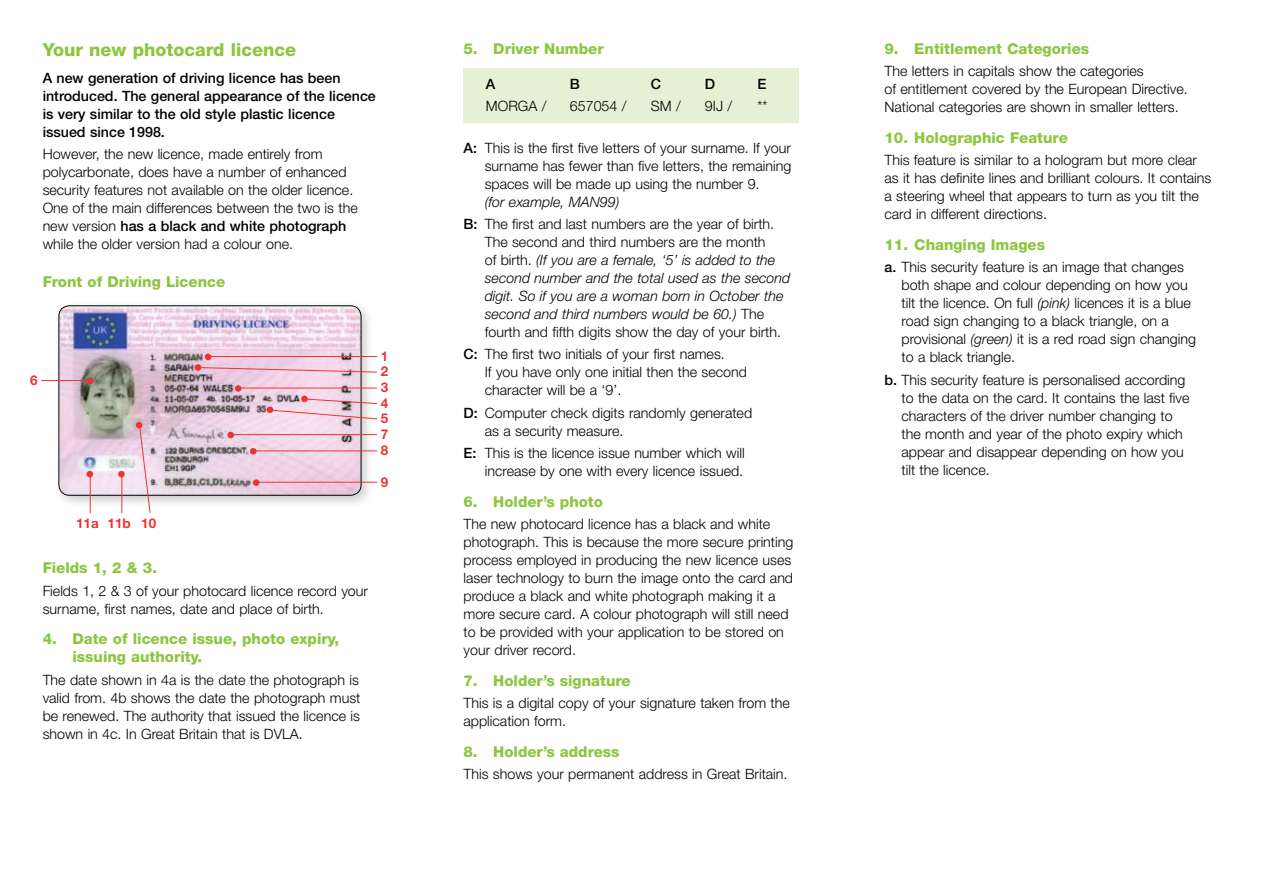
<style>
.page{position:relative;width:1263px;height:893px;background:#fff}
.page>*{position:absolute;margin:0;border:0;box-sizing:border-box;transform-origin:0 0}
.t1{font:800 18px "Helvetica Neue";color:#8cc63f}
.t2{font:800 15px/18px "Helvetica Neue";color:#8cc63f}
.t3{font:300 14.25px/18px "Helvetica Neue";color:#000}
.t4{font:italic 300 14.25px/18px "Helvetica Neue";color:#000}
.t5{font:500 14.25px/18px "Helvetica Neue";color:#000}
.t6{font:700 13.5px/15.6px "Helvetica Neue";color:#ee3433;text-align:justify}
.s1{font-weight:500}
.s2{font-style:italic}
.s3{font-style:normal}
</style>
<div class="page">
<div style="left:463px;top:69px;width:336px;height:54px;background:#e5f0d4"></div>
<div style="left:53px;top:300px;width:322px;height:209px;background:#000;opacity:.2"></div>
<img style="left:59px;top:306px;width:302px;height:189px;border-radius:11px">
<div style="left:59px;top:305px;width:302px;height:191px;border:1px solid #000;border-radius:11px"></div>
<hr style="left:41px;top:380px;width:50px;height:1px;background:#ee3433">
<svg style="left:87px;top:378px;width:6px;height:6px"></svg>
<hr style="left:208px;top:356px;width:169px;height:1px;background:#ee3433">
<svg style="left:205px;top:354px;width:6px;height:6px"></svg>
<svg style="left:198px;top:367px;width:180px;height:6px"></svg>
<div style="left:195px;top:364px;width:6px;height:7px;background:#ee3433;border-radius:50%"></div>
<hr style="left:238px;top:388px;width:139px;height:1px;background:#ee3433">
<div style="left:235px;top:385px;width:6px;height:7px;background:#ee3433;border-radius:50%"></div>
<div style="left:301px;top:396px;width:7px;height:6px;background:#ee3433;border-radius:50%"></div>
<svg style="left:270px;top:398px;width:108px;height:22px;background:#e6c6d1"></svg>
<div style="left:267px;top:406px;width:6px;height:7px;background:#ee3433;border-radius:50%"></div>
<hr style="left:230px;top:434px;width:147px;height:1px;background:#ee3433">
<div style="left:227px;top:432px;width:7px;height:6px;background:#ee3433;border-radius:50%"></div>
<hr style="left:253px;top:451px;width:124px;height:1px;background:#ee3433">
<div style="left:250px;top:448px;width:6px;height:7px;background:#ee3433;border-radius:50%"></div>
<hr style="left:253px;top:482px;width:124px;height:1px;background:#ee3433">
<div style="left:253px;top:479px;width:6px;height:7px;background:#ee3433;border-radius:50%"></div>
<hr style="left:90px;top:475px;width:1px;height:38px;background:#ee3433">
<svg style="left:87px;top:471px;width:6px;height:6px"></svg>
<svg style="left:139px;top:424px;width:12px;height:89px"></svg>
<div style="left:136px;top:422px;width:7px;height:7px;background:#ee3433;border-radius:50%"></div>
<hr style="left:122px;top:475px;width:1px;height:38px;background:#ee3433">
<div style="left:118px;top:471px;width:7px;height:6px;background:#ee3433;border-radius:50%"></div>
<p class="t1" style="left:43px;top:39px;width:255px">Your new photocard licence</p>
<p class="t5" style="left:43px;top:69px;width:335px">A new generation of driving licence has been introduced. The general appearance of the licence is very similar to the old style plastic licence issued since 1998.</p>
<p class="t3" style="left:43px;top:145px;width:317px">However, the new licence, made entirely from polycarbonate, does have a number of enhanced security features not available on the older licence.<br>One of the main differences between the two is the new version <span class="s1">has a black and white photograph </span>while the older version had a colour one.</p>
<p class="t2" style="left:43px;top:272px;width:184px">Front of Driving Licence</p>
<p class="t6" style="left:30px;top:372px;width:9px">6</p>
<p class="t6" style="left:76px;top:515px;width:82px">11a 11b 10</p>
<p class="t6" style="left:381px;top:348px;width:9px">1<br>2<br>3<br>4<br>5</p>
<p class="t6" style="left:381px;top:426px;width:9px;line-height:16.4px">7<br>8</p>
<p class="t6" style="left:381px;top:474px;width:9px">9</p>
<p class="t2" style="left:43px;top:559px;width:116px">Fields 1, 2 &amp; 3.</p>
<p class="t3" style="left:43px;top:581px;width:327px">Fields 1, 2 &amp; 3 of your photocard licence record your surname, first names, date and place of birth.</p>
<p class="t2" style="left:72px;top:630px;width:268px;text-indent:-30px">4. Date of licence issue, photo expiry, issuing authority.</p>
<p class="t3" style="left:43px;top:670px;width:319px;text-align:justify">The date shown in 4a is the date the photograph is valid from. 4b shows the date the photograph must be renewed. The authority that issued the licence is shown in 4c. In Great Britain that is DVLA.</p>
<p class="t2" style="left:463px;top:40px;width:142px">5. Driver Number</p>
<p class="t5" style="left:486px;top:75px;width:11px">A</p>
<p class="t5" style="left:570px;top:75px;width:12px">B</p>
<p class="t5" style="left:651px;top:75px;width:12px">C</p>
<p class="t5" style="left:705px;top:75px;width:12px">D</p>
<p class="t5" style="left:757px;top:75px;width:10px">E</p>
<p class="t3" style="left:486px;top:97px;width:62px">MORGA /</p>
<p class="t3" style="left:570px;top:97px;width:58px">657054 /</p>
<p class="t3" style="left:651px;top:97px;width:31px">SM /</p>
<p class="t3" style="left:705px;top:97px;width:29px">9IJ /</p>
<p class="t3" style="left:757px;top:97px;width:12px">**</p>
<p class="t3" style="left:485px;top:138px;width:308px;text-align:justify;text-indent:-21px"><span class="s1">A:</span> This is the first five letters of your surname. If your surname has fewer than five letters, the remaining spaces will be made up using the number 9.</p>
<p class="t3" style="left:463px;top:190px;width:312px;line-height:22.2px;text-indent:21px"><span class="s2">(for example, MAN99)<br></span><span class="s1">B:</span> The first and last numbers are the year of birth.</p>
<p class="t4" style="left:485px;top:233px;width:307px"><span class="s3">The second and third numbers are the month<br>of birth.</span> (If you are a female, ‘5’ is added to the second number and the total used as the second digit. So if you are a woman born in October the second and third numbers would be 60.) <span class="s3">The fourth and fifth digits show the day of your birth.</span></p>
<p class="t3" style="left:485px;top:345px;width:264px;text-indent:-21px"><span class="s1">C:</span> The first two initials of your first names.<br>If you have only one initial then the second character will be a ‘9’.</p>
<p class="t3" style="left:485px;top:403px;width:269px;text-indent:-21px"><span class="s1">D:</span> Computer check digits randomly generated as a security measure.</p>
<p class="t3" style="left:463px;top:443px;width:283px;text-align:right"><span class="s1">E:</span> This is the licence issue number which will increase by one with every licence issued.</p>
<p class="t2" style="left:463px;top:492px;width:141px">6. Holder’s photo</p>
<p class="t3" style="left:463px;top:514px;width:331px">The new photocard licence has a black and white photograph. This is because the more secure printing process employed in producing the new licence uses laser technology to burn the image onto the card and produce a black and white photograph making it a more secure card. A colour photograph will still need to be provided with your application to be stored on your driver record.</p>
<p class="t2" style="left:463px;top:671px;width:169px">7. Holder’s signature</p>
<p class="t3" style="left:463px;top:693px;width:328px">This is a digital copy of your signature taken from the application form.</p>
<p class="t2" style="left:463px;top:742px;width:158px">8. Holder’s address</p>
<p class="t3" style="left:463px;top:764px;width:326px">This shows your permanent address in Great Britain.</p>
<p class="t2" style="left:884px;top:40px;width:206px">9. Entitlement Categories</p>
<p class="t3" style="left:884px;top:62px;width:305px">The letters in capitals show the categories<br>of entitlement covered by the European Directive.<br>National categories are shown in smaller letters.</p>
<p class="t2" style="left:884px;top:129px;width:185px">10. Holographic Feature</p>
<p class="t3" style="left:884px;top:151px;width:328px">This feature is similar to a hologram but more clear as it has definite lines and brilliant colours. It contains a steering wheel that appears to turn as you tilt the card in different directions.</p>
<p class="t2" style="left:884px;top:236px;width:162px">11. Changing Images</p>
<p class="t3" style="left:901px;top:258px;width:296px;text-indent:-17px"><span class="s1">a.</span> This security feature is an image that changes both shape and colour depending on how you tilt the licence. On full <span class="s2">(pink)</span> licences it is a blue road sign changing to a black triangle, on a provisional <span class="s2">(green)</span> it is a red road sign changing to a black triangle.</p>
<p class="t3" style="left:901px;top:370px;width:290px;text-indent:-17px"><span class="s1">b.</span> This security feature is personalised according to the data on the card. It contains the last five characters of the driver number changing to the month and year of the photo expiry which appear and disappear depending on how you tilt the licence.</p>
</div>
